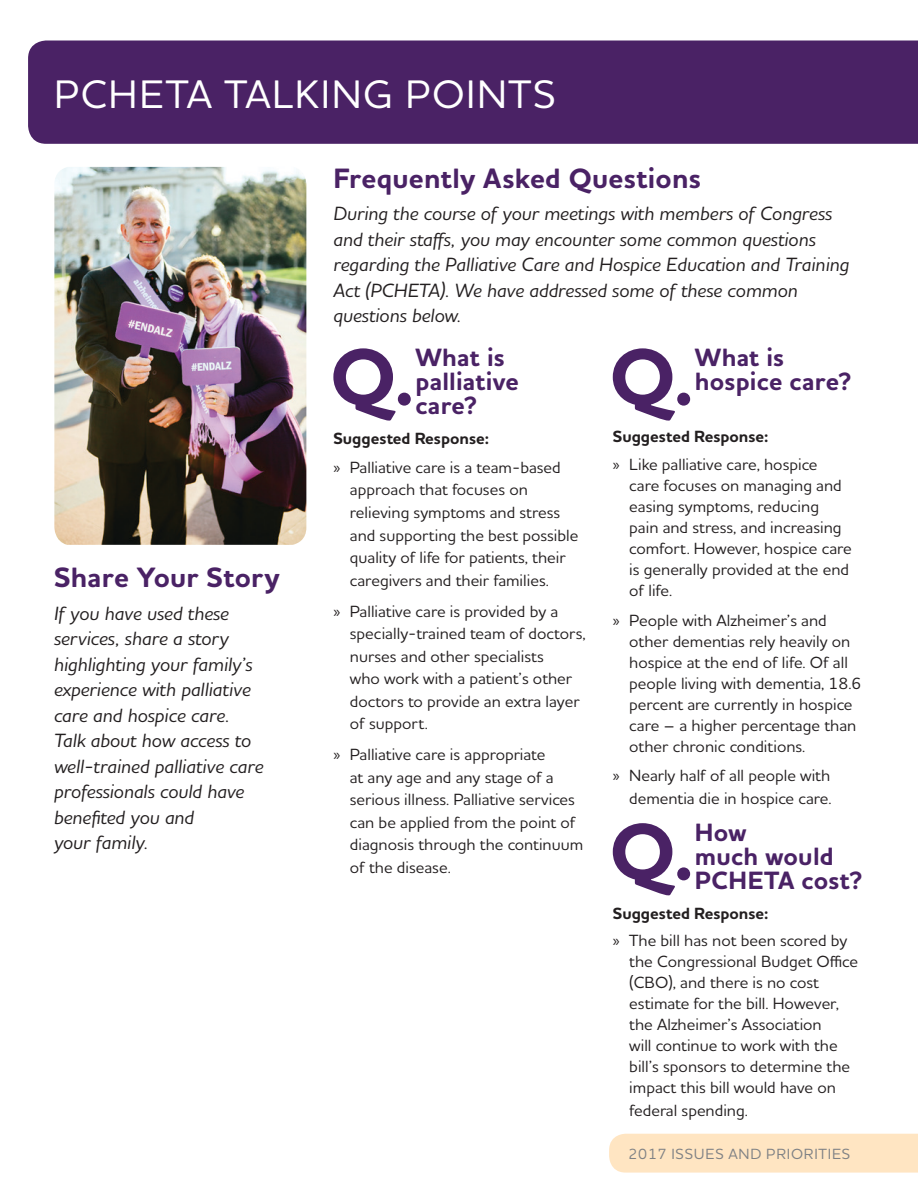
<style>
.page{position:relative;width:918px;height:1188px;background:#fff}
.page>*{position:absolute;margin:0;border:0;box-sizing:border-box;transform-origin:0 0}
.t1{font:700 81.75px "Houschka Alt Pro";color:#4a2265}
.t2{font:500 40.5px "Houschka Alt Pro";letter-spacing:.035em;color:#fff}
.t3{font:700 28.5px "Houschka Alt Pro";letter-spacing:.01em;color:#4a2265}
.t4{font:700 25.5px/24px "Houschka Alt Pro";letter-spacing:.01em;color:#4a2265}
.t5{font:italic 500 19.5px/25.5px "Houschka Alt Pro";color:#231f20}
.t6{font:500 16.5px/21px "Houschka Alt Pro";color:#231f20}
.t7{font:500 15px "Houschka Alt Pro";letter-spacing:.055em;color:#808285}
.s1{font-weight:700}
.s2{font-family:"Myriad Pro";font-weight:400}
</style>
<div class="page">
<div style="left:28px;top:40px;width:890px;height:104px;background:#4a2265"></div>
<div style="left:609px;top:1134px;width:309px;height:39px;background:#ffe5c2"></div>
<img style="left:54px;top:167px;width:252px;height:378px">
<h2 class="t2" style="left:54px;top:68px;width:503px">PCHETA TALKING POINTS</h2>
<h3 class="t3" style="left:54px;top:559px;width:227px">Share Your Story</h3>
<p class="t5" style="left:54px;top:600px;width:211px">If you have used these services, share a story highlighting your family’s experience with palliative care and hospice care.<br>Talk about how access to well-trained palliative care professionals could have benefited you and<br>your family.</p>
<h3 class="t3" style="left:333px;top:160px;width:369px">Frequently Asked Questions</h3>
<p class="t5" style="left:333px;top:200px;width:517px">During the course of your meetings with members of Congress and their staffs, you may encounter some common questions regarding the Palliative Care and Hospice Education and Training Act (PCHETA). We have addressed some of these common questions below.</p>
<h1 class="t1" style="left:330px;top:324px;width:86px">Q.</h1>
<h3 class="t4" style="left:415px;top:346px;width:105px">What is palliative care?</h3>
<p class="t6" style="left:333px;top:423px;width:229px;line-height:29.2px"><span class="s1">Suggested Response:<br></span><span class="s2">»</span> Palliative care is a team-based</p>
<p class="t6" style="left:350px;top:478px;width:230px;line-height:22.5px">approach that focuses on relieving symptoms and stress and supporting the best possible quality of life for patients, their caregivers and their families.</p>
<p class="t6" style="left:350px;top:599px;width:237px;line-height:22.5px;text-indent:-16px"><span class="s2">»</span> Palliative care is provided by a specially-trained team of doctors, nurses and other specialists<br>who work with a patient’s other doctors to provide an extra layer of support.</p>
<p class="t6" style="left:350px;top:743px;width:235px;line-height:22.5px;text-indent:-16px"><span class="s2">»</span> Palliative care is appropriate<br>at any age and any stage of a serious illness. Palliative services can be applied from the point of diagnosis through the continuum of the disease.</p>
<h1 class="t1" style="left:610px;top:324px;width:86px">Q.</h1>
<h3 class="t4" style="left:695px;top:346px;width:158px">What is hospice care?</h3>
<p class="t6" style="left:613px;top:422px;width:206px;line-height:27.8px"><span class="s1">Suggested Response:<br></span><span class="s2">»</span> Like palliative care, hospice</p>
<p class="t6" style="left:629px;top:474px;width:224px">care focuses on managing and easing symptoms, reducing pain and stress, and increasing comfort. However, hospice care is generally provided at the end of life.</p>
<p class="t6" style="left:629px;top:609px;width:234px;text-indent:-17px"><span class="s2">»</span> People with Alzheimer’s and other dementias rely heavily on hospice at the end of life. Of all people living with dementia, 18.6 percent are currently in hospice care – a higher percentage than other chronic conditions.</p>
<p class="t6" style="left:613px;top:764px;width:220px;line-height:22.5px;text-align:right"><span class="s2">»</span> Nearly half of all people with dementia die in hospice care.</p>
<h1 class="t1" style="left:610px;top:799px;width:86px">Q.</h1>
<h3 class="t4" style="left:695px;top:821px;width:169px">How<br>much would<br>PCHETA cost?</h3>
<p class="t6" style="left:613px;top:899px;width:236px;line-height:27.8px"><span class="s1">Suggested Response:<br></span><span class="s2">»</span> The bill has not been scored by</p>
<p class="t6" style="left:629px;top:951px;width:230px">the Congressional Budget Office (CBO), and there is no cost estimate for the bill. However, the Alzheimer’s Association<br>will continue to work with the bill’s sponsors to determine the impact this bill would have on</p>
<p class="t6" style="left:629px;top:1099px;width:120px">federal spending.</p>
<p class="t7" style="left:628px;top:1144px;width:223px">2017 ISSUES AND PRIORITIES</p>
</div>
